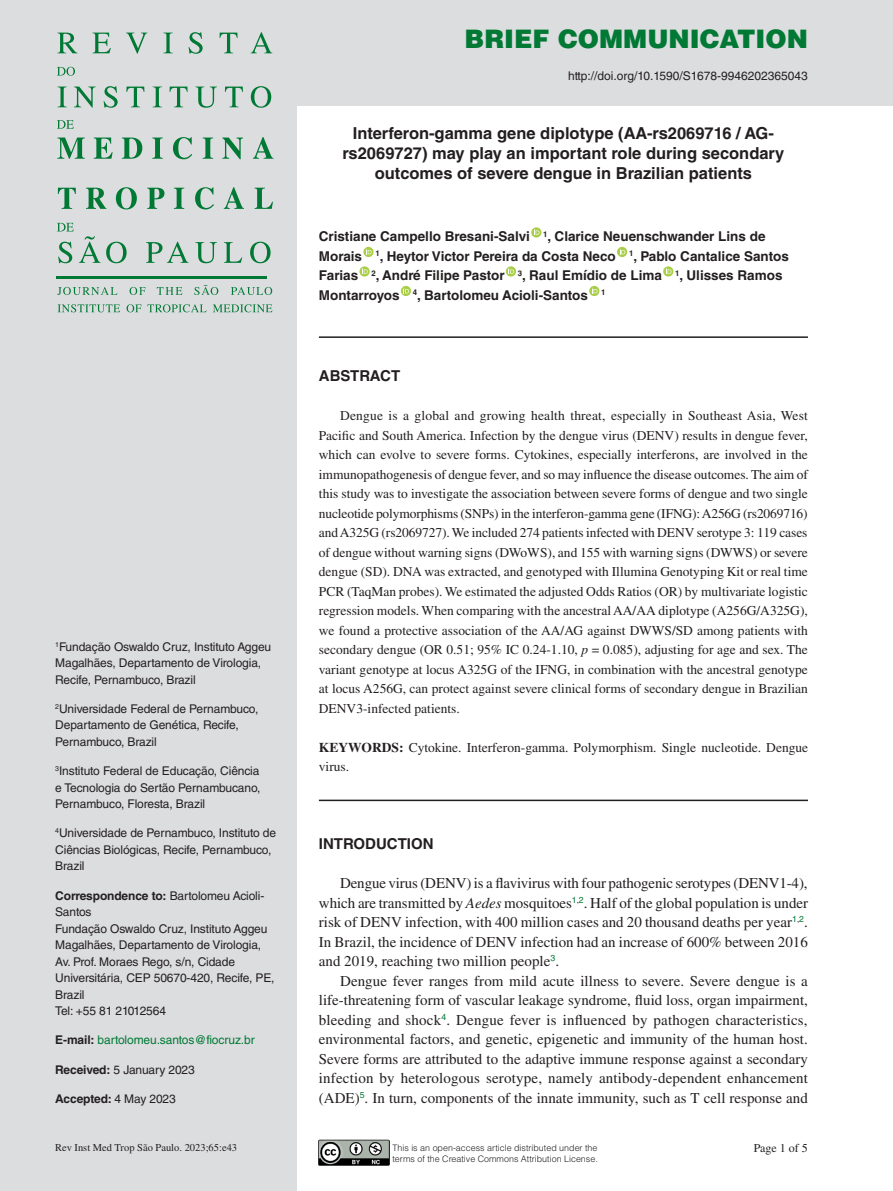
<style>
.page{position:relative;width:893px;height:1191px;background:#fff}
.page>*{position:absolute;margin:0;border:0;box-sizing:border-box;transform-origin:0 0}
.t1{font:900 25.5px "Helvetica LT Std";color:#007934}
.Título{font:700 16.5px/19.8px "Helvetica LT Std";color:#231f20;text-align:center}
.t2{font:15px/19.5px "Times LT Std";color:#231f20;text-align:justify}
.Seção{font:700 15px "Helvetica LT Std";color:#231f20}
.Resumo{font:13.5px/19.5px "Times LT Std";color:#231f20;text-align:justify}
.Autores{font:700 13.5px/19.5px "Helvetica LT Std";color:#231f20}
.Keywords{font:13.5px/19.5px "Times LT Std";color:#231f20}
.Rodapé{font:12px/16.5px "Helvetica LT Std";letter-spacing:-.01em;color:#231f20}
.Rodapé-2{font:12px "Helvetica LT Std";letter-spacing:-.01em;color:#007934}
.Rodapé-3{font:700 12px "Helvetica LT Std";letter-spacing:-.01em;color:#231f20}
.t3{font:12px "Times LT Std";color:#231f20}
.t4{font:10.5px "Times LT Std";color:#231f20}
.t5{font:300 8.85px/10.6px "Helvetica LT Std";color:#231f20}
.s1{font-weight:700}
.s2{font-weight:700;color:#231f20}
.s3{font-weight:400}
.s4{font-style:italic}
</style>
<div class="page">
<div style="left:0;top:0;width:297px;height:1191px;background:#dcdddf"></div>
<div style="left:22px;top:0;width:871px;height:106px;background:#dcdddf"></div>
<svg style="left:57px;top:33px;width:21px;height:20px"></svg>
<svg style="left:92px;top:33px;width:19px;height:20px"></svg>
<svg style="left:126px;top:33px;width:21px;height:21px"></svg>
<svg style="left:163px;top:33px;width:10px;height:20px"></svg>
<svg style="left:189px;top:32px;width:14px;height:22px"></svg>
<svg style="left:220px;top:33px;width:18px;height:20px"></svg>
<svg style="left:251px;top:32px;width:21px;height:21px"></svg>
<svg style="left:57px;top:87px;width:10px;height:20px"></svg>
<svg style="left:74px;top:87px;width:22px;height:21px"></svg>
<svg style="left:104px;top:86px;width:14px;height:22px"></svg>
<svg style="left:126px;top:87px;width:18px;height:20px"></svg>
<svg style="left:153px;top:87px;width:9px;height:20px"></svg>
<svg style="left:170px;top:87px;width:18px;height:20px"></svg>
<svg style="left:195px;top:87px;width:22px;height:21px"></svg>
<svg style="left:225px;top:87px;width:18px;height:20px"></svg>
<svg style="left:251px;top:86px;width:20px;height:22px"></svg>
<svg style="left:57px;top:137px;width:28px;height:22px"></svg>
<svg style="left:94px;top:137px;width:19px;height:22px"></svg>
<svg style="left:122px;top:137px;width:20px;height:22px"></svg>
<svg style="left:152px;top:137px;width:11px;height:22px"></svg>
<svg style="left:173px;top:137px;width:19px;height:22px"></svg>
<svg style="left:203px;top:137px;width:10px;height:22px"></svg>
<svg style="left:222px;top:137px;width:21px;height:22px"></svg>
<svg style="left:253px;top:137px;width:20px;height:22px"></svg>
<svg style="left:58px;top:188px;width:18px;height:21px"></svg>
<svg style="left:86px;top:188px;width:20px;height:21px"></svg>
<svg style="left:116px;top:187px;width:21px;height:22px"></svg>
<svg style="left:147px;top:188px;width:17px;height:21px"></svg>
<svg style="left:174px;top:188px;width:10px;height:21px"></svg>
<svg style="left:195px;top:187px;width:19px;height:22px"></svg>
<svg style="left:224px;top:187px;width:20px;height:22px"></svg>
<svg style="left:255px;top:188px;width:18px;height:21px"></svg>
<svg style="left:146px;top:242px;width:43px;height:21px"></svg>
<svg style="left:195px;top:242px;width:22px;height:21px"></svg>
<svg style="left:224px;top:242px;width:18px;height:21px"></svg>
<svg style="left:250px;top:242px;width:21px;height:21px"></svg>
<svg style="left:57px;top:223px;width:70px;height:40px"></svg>
<svg style="left:57px;top:120px;width:17px;height:9px"></svg>
<svg style="left:57px;top:67px;width:18px;height:9px"></svg>
<svg style="left:57px;top:287px;width:60px;height:8px"></svg>
<svg style="left:130px;top:287px;width:15px;height:8px"></svg>
<svg style="left:157px;top:287px;width:25px;height:8px"></svg>
<svg style="left:194px;top:285px;width:24px;height:10px"></svg>
<svg style="left:231px;top:287px;width:41px;height:8px"></svg>
<svg style="left:58px;top:304px;width:62px;height:8px"></svg>
<svg style="left:127px;top:304px;width:14px;height:8px"></svg>
<svg style="left:147px;top:304px;width:60px;height:8px"></svg>
<svg style="left:213px;top:304px;width:59px;height:8px"></svg>
<hr style="left:56px;top:276px;width:210px;height:2px;background:#007934">
<img style="left:319px;top:1139px;width:70px;height:26px">
<hr style="left:319px;top:336px;width:489px;height:2px;background:#231f20">
<hr style="left:319px;top:799px;width:489px;height:2px;background:#231f20">
<svg style="left:531px;top:227px;width:10px;height:10px"></svg>
<svg style="left:534px;top:229px;width:6px;height:6px"></svg>
<svg style="left:363px;top:247px;width:11px;height:10px"></svg>
<svg style="left:366px;top:249px;width:6px;height:5px"></svg>
<svg style="left:617px;top:247px;width:10px;height:10px"></svg>
<svg style="left:620px;top:249px;width:5px;height:5px"></svg>
<div style="left:359px;top:266px;width:11px;height:10px;background:#a8cf45;border-radius:50%"></div>
<svg style="left:362px;top:268px;width:6px;height:6px"></svg>
<svg style="left:506px;top:266px;width:10px;height:10px"></svg>
<svg style="left:509px;top:268px;width:5px;height:6px"></svg>
<svg style="left:663px;top:266px;width:10px;height:10px"></svg>
<svg style="left:666px;top:268px;width:5px;height:6px"></svg>
<svg style="left:401px;top:286px;width:10px;height:10px"></svg>
<svg style="left:404px;top:288px;width:5px;height:5px"></svg>
<svg style="left:589px;top:286px;width:10px;height:10px"></svg>
<svg style="left:592px;top:288px;width:5px;height:5px"></svg>
<h1 class="t1" style="left:465px;top:22px;width:345px">BRIEF COMMUNICATION</h1>
<p class="Rodapé" style="left:568px;top:67px;width:241px">http://doi.org/10.1590/S1678-9946202365043</p>
<p class="Título" style="left:342px;top:123px;width:443px">Interferon-gamma gene diplotype (AA-rs2069716 / AG&shy;rs2069727) may play an important role during secondary outcomes of severe dengue in Brazilian patients</p>
<p class="Rodapé" style="left:55px;top:638px;width:218px"><sup>1</sup>Fundação Oswaldo Cruz, Instituto Aggeu<br>Magalhães, Departamento de Virologia,<br>Recife, Pernambuco, Brazil</p>
<p class="Rodapé" style="left:55px;top:700px;width:205px"><sup>2</sup>Universidade Federal de Pernambuco,<br>Departamento de Genética, Recife,<br>Pernambuco, Brazil</p>
<p class="Rodapé" style="left:55px;top:762px;width:207px;text-align:justify"><sup>3</sup>Instituto Federal de Educação, Ciência e Tecnologia do Sertão Pernambucano, Pernambuco, Floresta, Brazil</p>
<p class="Rodapé" style="left:55px;top:825px;width:222px"><sup>4</sup>Universidade de Pernambuco, Instituto de<br>Ciências Biológicas, Recife, Pernambuco,<br>Brazil</p>
<p class="Rodapé" style="left:55px;top:887px;width:221px"><span class="s1">Correspondence to:</span> Bartolomeu Acioli-<br>Santos<br>Fundação Oswaldo Cruz, Instituto Aggeu<br>Magalhães, Departamento de Virologia,<br>Av. Prof. Moraes Rego, s/n, Cidade<br>Universitária, CEP 50670-420, Recife, PE,<br>Brazil<br>Tel: +55 81 21012564</p>
<p class="Rodapé-2" style="left:55px;top:1033px;width:201px"><span class="s2">E-mail:</span> bartolomeu.santos@fiocruz.br</p>
<p class="Rodapé" style="left:55px;top:1061px;width:141px"><span class="s1">Received:</span> 5 January 2023</p>
<p class="Rodapé-3" style="left:55px;top:1091px;width:122px">Accepted: <span class="s3">4 May 2023</span></p>
<p class="Autores" style="left:319px;top:226px;width:471px">Cristiane Campello Bresani-Salvi <sup>1</sup>, Clarice Neuenschwander Lins de Morais <sup>1</sup>, Heytor Victor Pereira da Costa Neco <sup>1</sup>, Pablo Cantalice Santos Farias <sup>2</sup>, André Filipe Pastor <sup>3</sup>, Raul Emídio de Lima <sup>1</sup>, Ulisses Ramos Montarroyos <sup>4</sup>, Bartolomeu Acioli-Santos <sup>1</sup></p>
<p class="Seção" style="left:319px;top:367px;width:83px">ABSTRACT</p>
<p class="Resumo" style="left:319px;top:406px;width:491px;text-indent:21px">Dengue is a global and growing health threat, especially in Southeast Asia, West Pacific and South America. Infection by the dengue virus (DENV) results in dengue fever, which can evolve to severe forms. Cytokines, especially interferons, are involved in the immunopathogenesis of dengue fever, and so may influence the disease outcomes. The aim of this study was to investigate the association between severe forms of dengue and two single nucleotide polymorphisms (SNPs) in the interferon-gamma gene (IFNG): A256G (rs2069716) and A325G (rs2069727). We included 274 patients infected with DENV serotype 3: 119 cases of dengue without warning signs (DWoWS), and 155 with warning signs (DWWS) or severe dengue (SD). DNA was extracted, and genotyped with Illumina Genotyping Kit or real time PCR (TaqMan probes). We estimated the adjusted Odds Ratios (OR) by multivariate logistic regression models. When comparing with the ancestral AA/AA diplotype (A256G/A325G), we found a protective association of the AA/AG against DWWS/SD among patients with secondary dengue (OR 0.51; 95% IC 0.24-1.10, <span class="s4">p</span> = 0.085), adjusting for age and sex. The variant genotype at locus A325G of the IFNG, in combination with the ancestral genotype at locus A256G, can protect against severe clinical forms of secondary dengue in Brazilian DENV3-infected patients.</p>
<p class="Keywords" style="left:319px;top:737px;width:491px"><span class="s1">KEYWORDS:</span> Cytokine. Interferon-gamma. Polymorphism. Single nucleotide. Dengue virus.</p>
<p class="Seção" style="left:319px;top:835px;width:116px">INTRODUCTION</p>
<p class="t2" style="left:319px;top:873px;width:491px;text-indent:21px">Dengue virus (DENV) is a flavivirus with four pathogenic serotypes (DENV1‑4), which are transmitted by <span class="s4">Aedes</span> mosquitoes<sup>1</sup><sup>,</sup><sup>2</sup>. Half of the global population is under risk of DENV infection, with 400 million cases and 20 thousand deaths per year<sup>1</sup><sup>,</sup><sup>2</sup>.<br>In Brazil, the incidence of DENV infection had an increase of 600% between 2016 and 2019, reaching two million people<sup>3</sup>.</p>
<p class="t2" style="left:319px;top:971px;width:491px;text-indent:21px">Dengue fever ranges from mild acute illness to severe. Severe dengue is a life-threatening form of vascular leakage syndrome, fluid loss, organ impairment, bleeding and shock<sup>4</sup>. Dengue fever is influenced by pathogen characteristics, environmental factors, and genetic, epigenetic and immunity of the human host.<br>Severe forms are attributed to the adaptive immune response against a secondary infection by heterologous serotype, namely antibody-dependent enhancement (ADE)<sup>5</sup>. In turn, components of the innate immunity, such as T cell response and</p>
<p class="t4" style="left:55px;top:1142px;width:183px">Rev Inst Med Trop São Paulo. 2023;65:e43</p>
<p class="t3" style="left:754px;top:1141px;width:56px">Page 1 of 5</p>
<p class="t5" style="left:392px;top:1142px;width:207px">This is an open-access article distributed under the terms of the Creative Commons Attribution License.</p>
</div>
